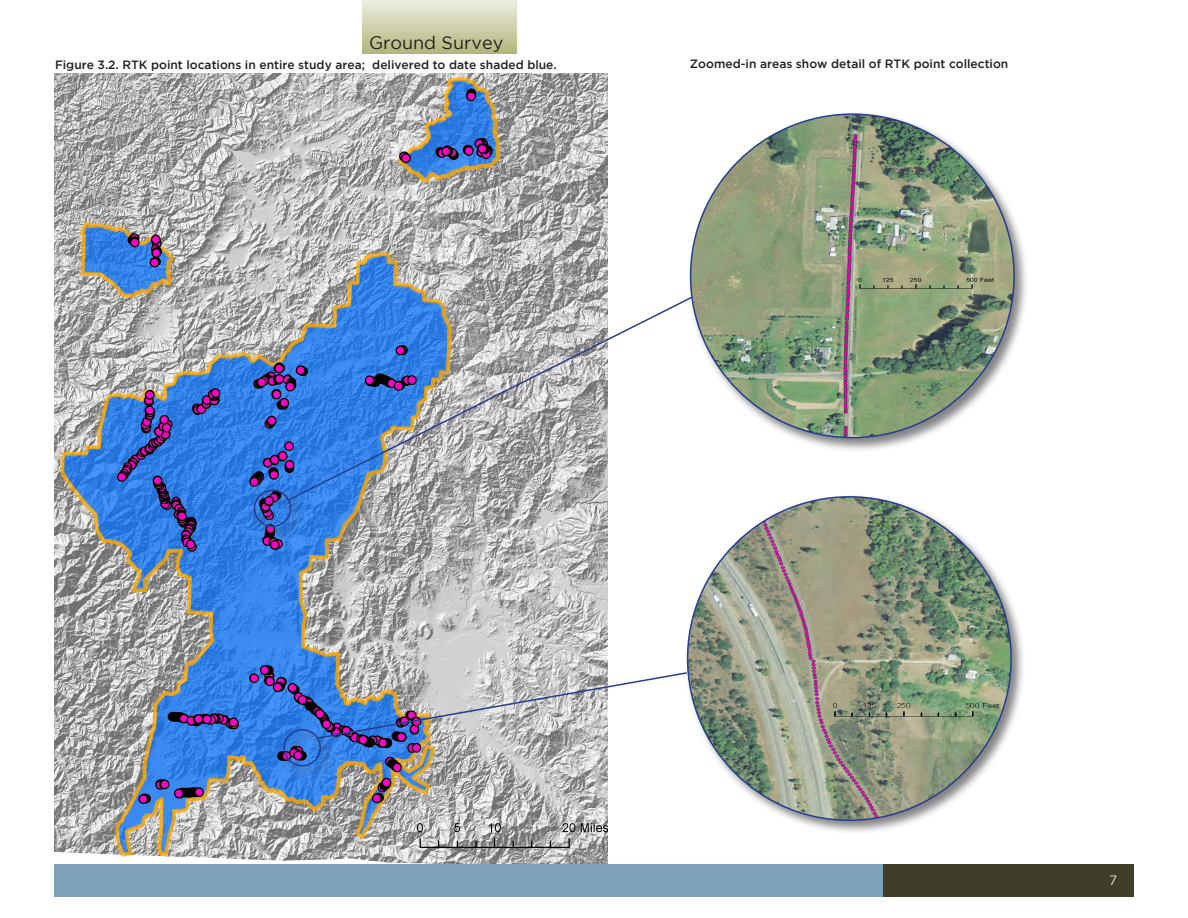
<style>
.page{position:relative;width:1188px;height:918px;background:#fff}
.page>*{position:absolute;margin:0;border:0;box-sizing:border-box;transform-origin:0 0}
.t1{font:18px "Gotham";color:#231f20}
.t2{font:13.5px "Gotham";color:#e0e1ce}
.t3{font:500 12px "Gotham";color:#231f20}
</style>
<div class="page">
<div style="left:54px;top:864px;width:1080px;height:32px;background:#7ea1b7"></div>
<div style="left:884px;top:864px;width:250px;height:32px;background:#3e3e29"></div>
<div style="left:363px;top:0;width:154px;height:54px;background:linear-gradient(to bottom,#edeee1,#b3b77c)"></div>
<img style="left:55px;top:74px;width:553px;height:790px">
<div style="left:282px;top:727px;width:53px;height:53px;background:#5c5c5f;opacity:.75"></div>
<div style="left:284px;top:729px;width:37px;height:37px;border:2px solid #253f8e;border-radius:50%"></div>
<div style="left:252px;top:488px;width:53px;height:53px;background:#5c5c5f;opacity:.75"></div>
<div style="left:254px;top:490px;width:37px;height:37px;border:2px solid #253f8e;border-radius:50%"></div>
<svg style="left:285px;top:291px;width:403px;height:212px"></svg>
<svg style="left:316px;top:671px;width:369px;height:69px"></svg>
<div style="left:688px;top:111px;width:341px;height:341px;background:#5c5c5f;opacity:.75"></div>
<img style="left:691px;top:114px;width:323px;height:324px;border-radius:162px">
<div style="left:685px;top:494px;width:341px;height:341px;background:#5c5c5f;opacity:.75"></div>
<img style="left:688px;top:497px;width:323px;height:323px;border-radius:162px">
<h1 class="t1" style="left:369px;top:33px;width:136px">Ground Survey</h1>
<p class="t3" style="left:55px;top:58px;width:503px">Figure 3.2. RTK point locations in entire study area; delivered to date shaded blue.</p>
<p class="t3" style="left:690px;top:57px;width:320px">Zoomed-in areas show detail of RTK point collection</p>
<p class="t2" style="left:1109px;top:872px;width:10px">7</p>
</div>
